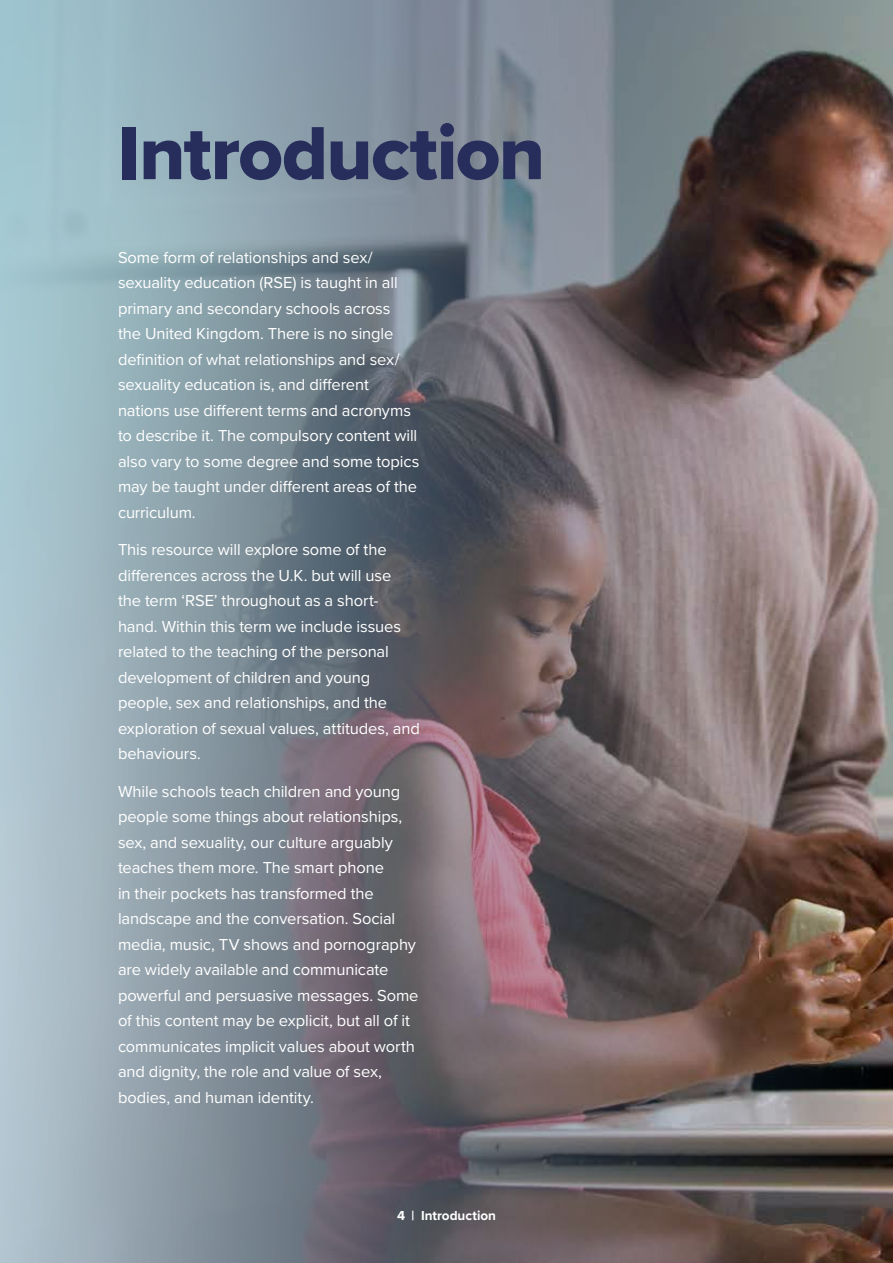
<style>
.page{position:relative;width:893px;height:1263px;background:#fff}
.page>*{position:absolute;margin:0;border:0;box-sizing:border-box;transform-origin:0 0}
.t1{font:78px "Proxima Nova Extrabld";letter-spacing:-.02em;color:#272e5c}
.t2{font:16.5px/25.5px "Proxima Nova";letter-spacing:-.005em;color:#fff}
.t3{font:700 13.5px "Proxima Nova";color:#fff}
</style>
<div class="page">
<img style="left:0;top:0;width:893px;height:1263px">
<h1 class="t1" style="left:118px;top:95px;width:429px">Introduction</h1>
<p class="t2" style="left:118px;top:244px;width:303px">Some form of relationships and sex/ sexuality education (RSE) is taught in all primary and secondary schools across<br>the United Kingdom. There is no single definition of what relationships and sex/ sexuality education is, and different nations use different terms and acronyms to describe it. The compulsory content will also vary to some degree and some topics may be taught under different areas of the curriculum.</p>
<p class="t2" style="left:118px;top:536px;width:303px">This resource will explore some of the differences across the U.K. but will use<br>the term ‘RSE’ throughout as a short&shy;hand. Within this term we include issues related to the teaching of the personal development of children and young people, sex and relationships, and the exploration of sexual values, attitudes, and behaviours.</p>
<p class="t2" style="left:118px;top:778px;width:302px">While schools teach children and young people some things about relationships, sex, and sexuality, our culture arguably teaches them more. The smart phone<br>in their pockets has transformed the landscape and the conversation. Social media, music, TV shows and pornography are widely available and communicate powerful and persuasive messages. Some of this content may be explicit, but all of it communicates implicit values about worth and dignity, the role and value of sex, bodies, and human identity.</p>
<p class="t3" style="left:397px;top:1205px;width:100px">4 | Introduction</p>
</div>
